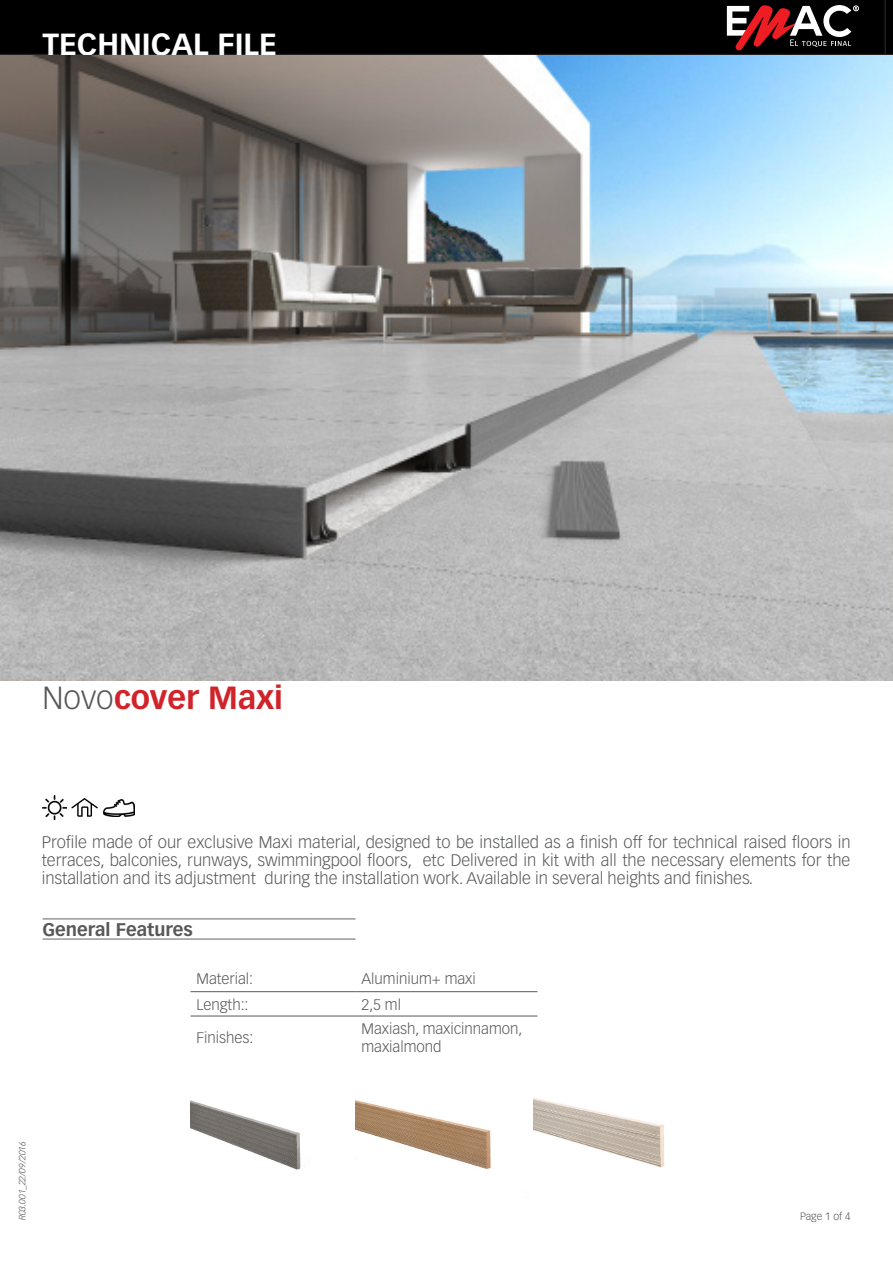
<style>
.page{position:relative;width:893px;height:1263px;background:#fff}
.page>*{position:absolute;margin:0;border:0;box-sizing:border-box;transform-origin:0 0}
.t1{font:700 31.5px "Vectora LT Std";color:#d1232a}
.t2{font:700 30px "Vectora LT Std";color:#fff}
.t3{font:700 18px "Vectora LT Std";color:#57585a}
.t4{font:300 16.5px/18px "Vectora LT Std";color:#57585a;text-align:justify}
.t5{font:300 15px/18px "Vectora LT Std";color:#57585a}
.t6{font:300 10.5px "Vectora LT Std";color:#57585a}
.t7{font:italic 300 9px "Vectora LT Std";color:#57585a}
.s1{font-weight:300;color:#57585a}
</style>
<div class="page">
<div style="left:0;top:0;width:884px;height:55px;background:#000"></div>
<svg style="left:884px;top:0;width:9px;height:55px"></svg>
<svg style="left:727px;top:5px;width:132px;height:45px"></svg>
<svg style="left:71px;top:798px;width:27px;height:19px"></svg>
<hr style="left:43px;top:918px;width:313px;height:1px;background:#636366">
<hr style="left:43px;top:939px;width:313px;height:1px;background:#636366">
<hr style="left:190px;top:991px;width:166px;height:1px;background:#57585a">
<hr style="left:356px;top:991px;width:181px;height:1px;background:#57585a">
<hr style="left:190px;top:1016px;width:166px;height:1px;background:#57585a">
<hr style="left:356px;top:1016px;width:181px;height:1px;background:#57585a">
<img style="left:103px;top:800px;width:31px;height:16px">
<img style="left:0;top:55px;width:893px;height:625px">
<img style="left:43px;top:796px;width:23px;height:23px">
<img style="left:533px;top:1098px;width:132px;height:70px">
<img style="left:190px;top:1100px;width:111px;height:70px">
<img style="left:355px;top:1100px;width:136px;height:69px">
<h2 class="t2" style="left:43px;top:26px;width:236px">TECHNICAL FILE</h2>
<p class="t1" style="left:43px;top:679px;width:242px"><span class="s1">Novo</span>cover Maxi</p>
<p class="t4" style="left:42px;top:833px;width:810px">Profile made of our exclusive Maxi material, designed to be installed as a finish off for technical raised floors in terraces, balconies, runways, swimmingpool floors, etc Delivered in kit with all the necessary elements for the installation and its adjustment during the installation work. Available in several heights and finishes.</p>
<p class="t3" style="left:43px;top:919px;width:152px">General Features</p>
<p class="t5" style="left:196px;top:970px;width:58px">Material:</p>
<p class="t5" style="left:362px;top:970px;width:116px">Aluminium+ maxi</p>
<p class="t5" style="left:196px;top:995px;width:53px">Length::</p>
<p class="t5" style="left:362px;top:995px;width:41px">2,5 ml</p>
<p class="t5" style="left:196px;top:1029px;width:58px">Finishes:</p>
<p class="t5" style="left:362px;top:1020px;width:162px">Maxiash, maxicinnamon, maxialmond</p>
<p class="t7" style="left:17px;top:1220px;width:81px;rotate:-90deg">R03.001_22/09/2016</p>
<p class="t6" style="left:800px;top:1211px;width:52px">Page 1 of 4</p>
</div>
